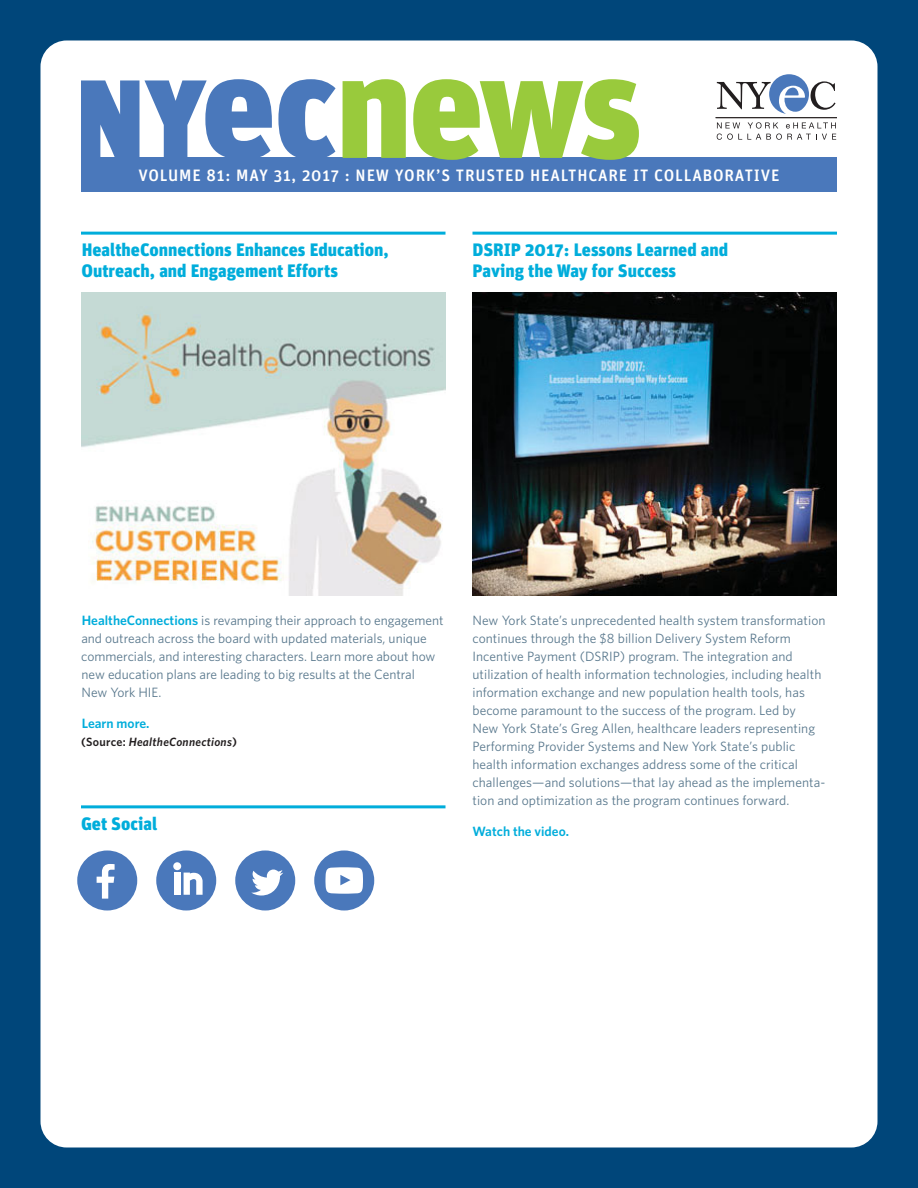
<style>
.page{position:relative;width:918px;height:1188px;background:#00467a}
.page>*{position:absolute;margin:0;border:0;box-sizing:border-box;transform-origin:0 0}
.t1{font:900 18px/21px "Unit";color:#00addb}
.t2{font:500 16.5px "Unit";letter-spacing:.05em;color:#fff}
.t3{font:13.5px/18px "Whitney";letter-spacing:.005em;color:#59788d}
.t4{font:600 13.5px "Whitney";color:#00addb}
.t5{font:italic 600 12px "Whitney";letter-spacing:.025em;color:#231f20}
.s1{font-weight:600;color:#00addb}
.s2{font-style:normal}
</style>
<div class="page">
<div style="left:40px;top:40px;width:837px;height:1108px;background:#fff;border-radius:26px"></div>
<div style="left:81px;top:158px;width:756px;height:34px;background:#4a78bb"></div>
<hr style="left:716px;top:117px;width:121px;height:1px;background:#2e2929">
<svg style="left:717px;top:74px;width:119px;height:40px"></svg>
<svg style="left:717px;top:122px;width:119px;height:18px"></svg>
<svg style="left:278px;top:79px;width:58px;height:79px"></svg>
<svg style="left:343px;top:79px;width:63px;height:79px"></svg>
<svg style="left:413px;top:79px;width:226px;height:81px"></svg>
<svg style="left:81px;top:79px;width:191px;height:79px"></svg>
<hr style="left:81px;top:232px;width:365px;height:3px;background:#00addb">
<img style="left:81px;top:292px;width:364px;height:303px">
<hr style="left:81px;top:805px;width:365px;height:3px;background:#00addb">
<div style="left:77px;top:850px;width:60px;height:60px;background:#4a78bb;border-radius:50%"></div>
<div style="left:156px;top:850px;width:60px;height:60px;background:#4a78bb;border-radius:50%"></div>
<div style="left:235px;top:850px;width:60px;height:60px;background:#4a78bb;border-radius:50%"></div>
<div style="left:314px;top:850px;width:60px;height:60px;background:#4a78bb;border-radius:50%"></div>
<hr style="left:472px;top:232px;width:365px;height:3px;background:#00addb">
<img style="left:472px;top:292px;width:365px;height:303px">
<svg style="left:251px;top:870px;width:32px;height:26px"></svg>
<svg style="left:97px;top:864px;width:18px;height:35px"></svg>
<div style="left:174px;top:873px;width:6px;height:22px;background:#fff"></div>
<svg style="left:184px;top:872px;width:19px;height:23px"></svg>
<div style="left:173px;top:862px;width:8px;height:8px;background:#fff;border-radius:50%"></div>
<svg style="left:325px;top:867px;width:38px;height:27px"></svg>
<p class="t2" style="left:138px;top:169px;width:643px">VOLUME 81: MAY 31, 2017 : NEW YORK’S TRUSTED HEALTHCARE IT COLLABORATIVE</p>
<h2 class="t1" style="left:81px;top:241px;width:309px">HealtheConnections Enhances Education,<br>Outreach, and Engagement Efforts</h2>
<h2 class="t1" style="left:472px;top:241px;width:257px">DSRIP 2017: Lessons Learned and<br>Paving the Way for Success</h2>
<p class="t3" style="left:81px;top:612px;width:364px"><span class="s1">HealtheConnections</span> is revamping their approach to engagement and outreach across the board with updated materials, unique commercials, and interesting characters. Learn more about how new education plans are leading to big results at the Central New York HIE.</p>
<p class="t4" style="left:82px;top:718px;width:69px">Learn more.</p>
<p class="t5" style="left:81px;top:737px;width:157px"><span class="s2">(Source:</span> HealtheConnections<span class="s2">)</span></p>
<h2 class="t1" style="left:81px;top:814px;width:78px">Get Social</h2>
<p class="t3" style="left:472px;top:612px;width:355px">New York State’s unprecedented health system transformation continues through the $8 billion Delivery System Reform Incentive Payment (DSRIP) program. The integration and utilization of health information technologies, including health information exchange and new population health tools, has become paramount to the success of the program. Led by<br>New York State’s Greg Allen, healthcare leaders representing Performing Provider Systems and New York State’s public health information exchanges address some of the critical challenges—and solutions—that lay ahead as the implementa&shy;tion and optimization as the program continues forward.</p>
<p class="t4" style="left:472px;top:826px;width:98px">Watch the video.</p>
</div>
